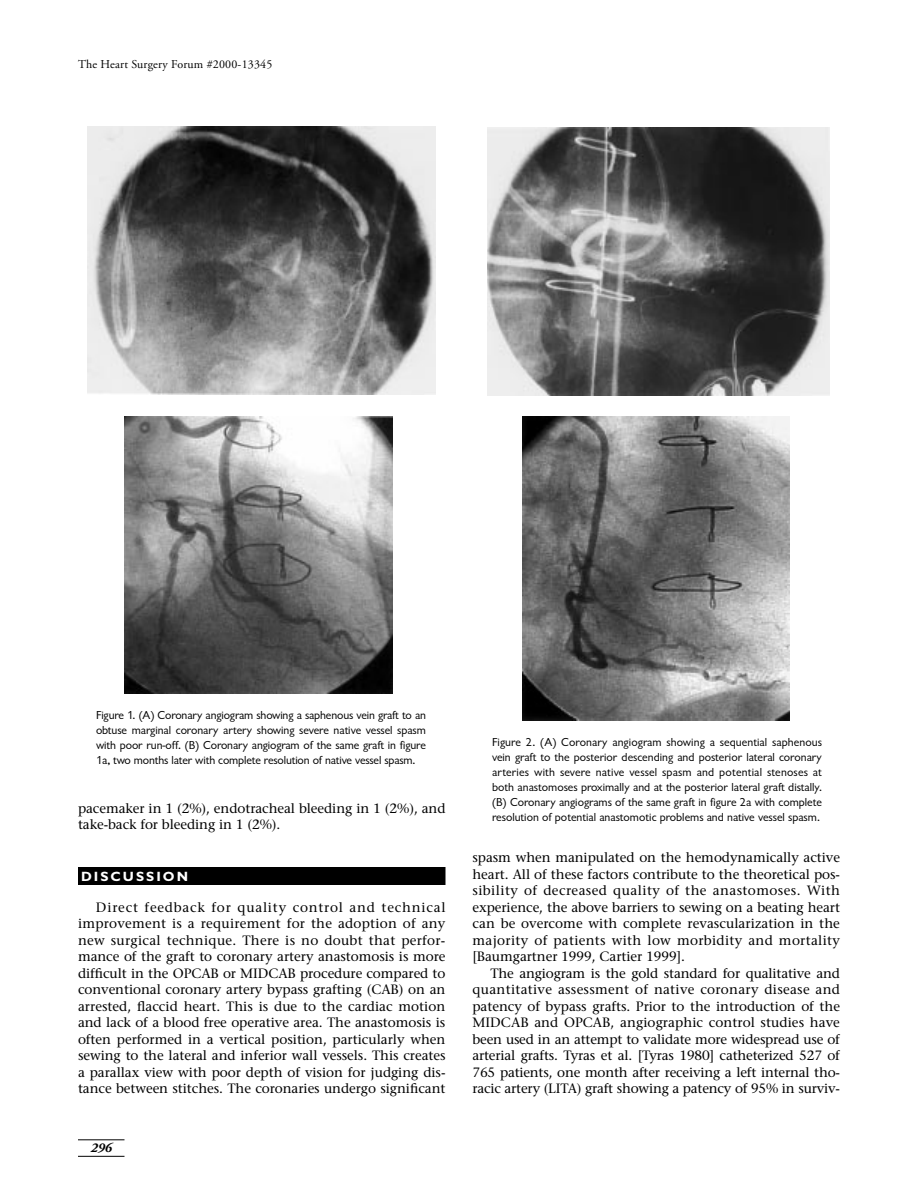
<style>
.page{position:relative;width:918px;height:1188px;background:#fff}
.page>*{position:absolute;margin:0;border:0;box-sizing:border-box;transform-origin:0 0}
.t1{font:13.5px/16.5px "Stone Serif";letter-spacing:-.005em;color:#000;text-align:justify}
.t2{font:13.5px "Classical Sans Bold DTC";letter-spacing:.15em;color:#fff}
.t3{font:italic 700 13.5px "Adobe Garamond";color:#000}
.t4{font:12px/15px "Classical Sans Regular DTC";letter-spacing:-.01em;color:#000;text-align:justify}
.t5{font:12px "Adobe Garamond";letter-spacing:.015em;color:#000}
</style>
<div class="page">
<hr style="left:78px;top:1140px;width:46px;height:1px;background:#000">
<hr style="left:78px;top:1156px;width:46px;height:1px;background:#000">
<div style="left:78px;top:867px;width:368px;height:18px;background:#000"></div>
<img style="left:88px;top:127px;width:348px;height:267px">
<img style="left:124px;top:417px;width:269px;height:276px">
<img style="left:487px;top:128px;width:343px;height:267px">
<img style="left:522px;top:417px;width:268px;height:303px">
<p class="t5" style="left:78px;top:60px;width:196px">The Heart Surgery Forum #2000-13345</p>
<p class="t4" style="left:96px;top:708px;width:332px">Figure 1. (A) Coronary angiogram showing a saphenous vein graft to an obtuse marginal coronary artery showing severe native vessel spasm with poor run-off. (B) Coronary angiogram of the same graft in figure 1a, two months later with complete resolution of native vessel spasm.</p>
<p class="t1" style="left:78px;top:801px;width:369px">pacemaker in 1 (2%), endotracheal bleeding in 1 (2%), and take-back for bleeding in 1 (2%).</p>
<p class="t2" style="left:81px;top:871px;width:109px">DISCUSSION</p>
<p class="t1" style="left:78px;top:900px;width:369px;text-indent:18px">Direct feedback for quality control and technical improvement is a requirement for the adoption of any new surgical technique. There is no doubt that perfor&shy;mance of the graft to coronary artery anastomosis is more difficult in the OPCAB or MIDCAB procedure compared to conventional coronary artery bypass grafting (CAB) on an arrested, flaccid heart. This is due to the cardiac motion and lack of a blood free operative area. The anastomosis is often performed in a vertical position, particularly when sewing to the lateral and inferior wall vessels. This creates a parallax view with poor depth of vision for judging dis&shy;tance between stitches. The coronaries undergo significant</p>
<p class="t3" style="left:91px;top:1142px;width:23px">296</p>
<p class="t4" style="left:492px;top:736px;width:332px">Figure 2. (A) Coronary angiogram showing a sequential saphenous vein graft to the posterior descending and posterior lateral coronary arteries with severe native vessel spasm and potential stenoses at both anastomoses proximally and at the posterior lateral graft distally. (B) Coronary angiograms of the same graft in figure 2a with complete resolution of potential anastomotic problems and native vessel spasm.</p>
<p class="t1" style="left:472px;top:851px;width:369px">spasm when manipulated on the hemodynamically active heart. All of these factors contribute to the theoretical pos&shy;sibility of decreased quality of the anastomoses. With experience, the above barriers to sewing on a beating heart can be overcome with complete revascularization in the majority of patients with low morbidity and mortality [Baumgartner 1999, Cartier 1999].</p>
<p class="t1" style="left:472px;top:966px;width:369px;text-indent:18px">The angiogram is the gold standard for qualitative and quantitative assessment of native coronary disease and patency of bypass grafts. Prior to the introduction of the MIDCAB and OPCAB, angiographic control studies have been used in an attempt to validate more widespread use of arterial grafts. Tyras et al. [Tyras 1980] catheterized 527 of 765 patients, one month after receiving a left internal tho&shy;racic artery (LITA) graft showing a patency of 95% in surviv-</p>
</div>
